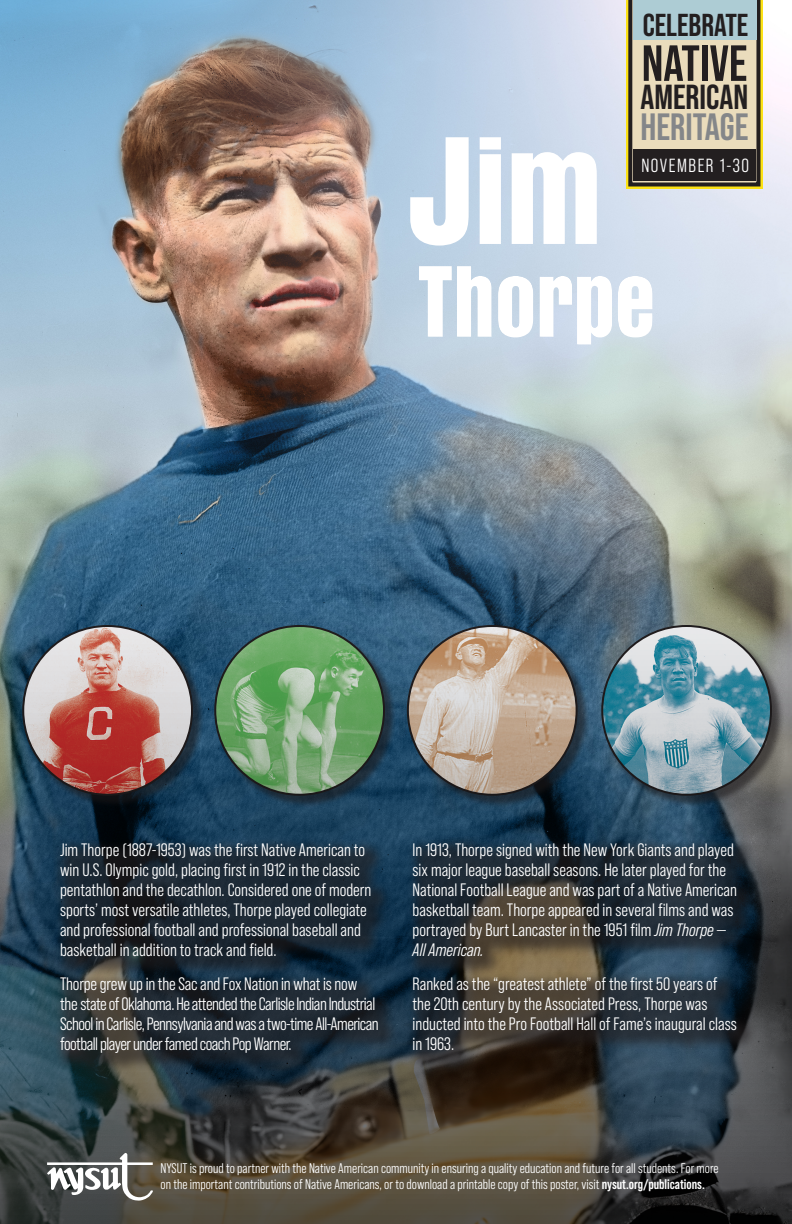
<style>
.page{position:relative;width:792px;height:1224px;background:#fff}
.page>*{position:absolute;margin:0;border:0;box-sizing:border-box;transform-origin:0 0}
.t1{font:160px "Anzeigen Gro";color:#fff}
.t2{font:106px "Anzeigen Gro";color:#fff}
.t3{font:700 50.8px "Bebas Neue Pro";color:#231f20}
.t4{font:700 38px "Bebas Neue Pro";color:#848689}
.t5{font:700 34.8px "Bebas Neue Pro";color:#231f20}
.t6{font:700 31.7px "Bebas Neue Pro";color:#231f20}
.t7{font:19px "Bebas Neue Pro Middle";letter-spacing:.08em;color:#fff}
.t8{font:18px/20px "Bebas Neue Pro Middle";color:#fff}
.t9{font:18px/20px "Bebas Neue Pro Middle";letter-spacing:-.03em;color:#fff}
.t10{font:14px/16px "Bebas Neue Pro Middle";color:#fff}
.s1{font-style:italic}
.s2{font-family:"Bebas Neue Pro";font-weight:700}
</style>
<div class="page">
<img style="left:0;top:0;width:792px;height:1224px">
<div style="left:626px;top:0;width:137px;height:189px;background:linear-gradient(to right,#91821a,#8e7f1a)"></div>
<svg style="left:628px;top:0;width:132px;height:186px;background:#d0c3a6"></svg>
<div style="left:633px;top:0;width:123px;height:39px;background:#adccd4"></div>
<div style="left:633px;top:150px;width:123px;height:31px;background:#231f20"></div>
<svg style="left:47px;top:1153px;width:106px;height:48px"></svg>
<div style="left:417px;top:265px;width:238px;height:82px;background:linear-gradient(to right,#bdd1e2,#d4dfed)"></div>
<div style="left:53px;top:836px;width:705px;height:238px;background:#231f20;opacity:.6"></div>
<p class="t1" style="left:409px;top:104px;width:194px">Jim</p>
<p class="t6" style="left:643px;top:6px;width:107px">CELEBRATE</p>
<p class="t3" style="left:642px;top:34px;width:107px">NATIVE</p>
<p class="t5" style="left:641px;top:77px;width:109px">AMERICAN</p>
<p class="t4" style="left:640px;top:105px;width:109px">HERITAGE</p>
<p class="t7" style="left:641px;top:155px;width:109px">NOVEMBER 1-30</p>
<h2 class="t2" style="left:418px;top:244px;width:239px">Thorpe</h2>
<p class="t8" style="left:60px;top:840px;width:313px">Jim Thorpe (1887-1953) was the first Native American to win U.S. Olympic gold, placing first in 1912 in the classic pentathlon and the decathlon. Considered one of modern sports’ most versatile athletes, Thorpe played collegiate and professional football and professional baseball and basketball in addition to track and field.</p>
<p class="t9" style="left:60px;top:974px;width:320px">Thorpe grew up in the Sac and Fox Nation in what is now the state of Oklahoma. He attended the Carlisle Indian Industrial School in Carlisle, Pennsylvania and was a two-time All-American football player under famed coach Pop Warner.</p>
<p class="t8" style="left:413px;top:840px;width:326px">In 1913, Thorpe signed with the New York Giants and played six major league baseball seasons. He later played for the National Football League and was part of a Native American basketball team. Thorpe appeared in several films and was portrayed by Burt Lancaster in the 1951 film <span class="s1">Jim Thorpe — All American.</span></p>
<p class="t8" style="left:413px;top:974px;width:326px">Ranked as the “greatest athlete” of the first 50 years of the 20th century by the Associated Press, Thorpe was inducted into the Pro Football Hall of Fame’s inaugural class in 1963.</p>
<p class="t10" style="left:161px;top:1160px;width:560px">NYSUT is proud to partner with the Native American community in ensuring a quality education and future for all students. For more on the important contributions of Native Americans, or to download a printable copy of this poster, visit <span class="s2">nysut.org/publications.</span></p>
</div>
